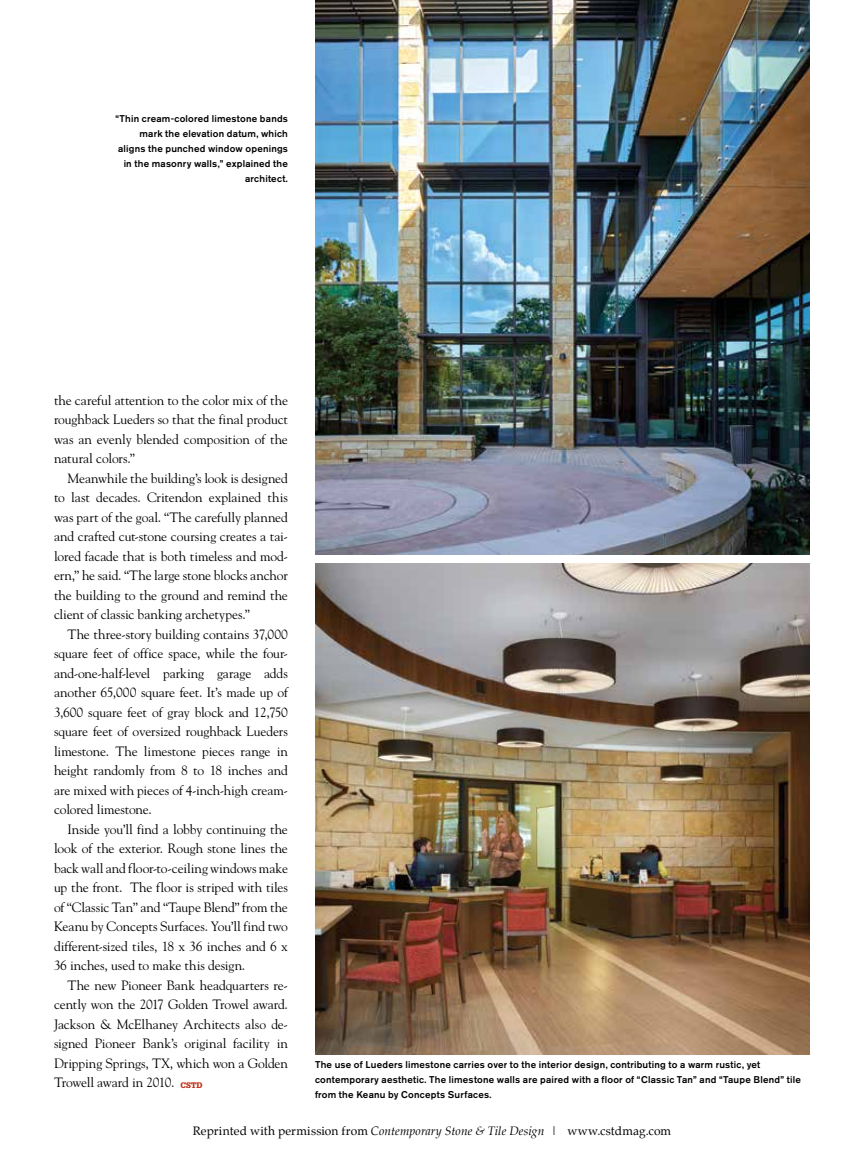
<style>
.page{position:relative;width:864px;height:1161px;background:#fff}
.page>*{position:absolute;margin:0;border:0;box-sizing:border-box;transform-origin:0 0}
.t1{font:13.5px/19.5px "Goudy";letter-spacing:-.01em;color:#000;text-align:justify}
.t2{font:12px "Palatino";letter-spacing:.01em;color:#000}
.t3{font:500 9.75px/15px "Akzidenz Grotesk BE";letter-spacing:.02em;color:#000}
.s1{font-family:"Glypha";font-weight:900;font-size:7.8px;color:#c0311a}
.s2{font-style:italic}
</style>
<div class="page">
<img style="left:315px;top:0;width:495px;height:555px">
<img style="left:315px;top:563px;width:495px;height:492px">
<p class="t3" style="left:116px;top:111px;width:174px;text-align:right">“Thin cream-colored limestone bands mark the elevation datum, which aligns the punched window openings in the masonry walls,” explained the architect.</p>
<p class="t1" style="left:54px;top:390px;width:236px">the careful attention to the color mix of the roughback Lueders so that the final product was an evenly blended composition of the natural colors.”</p>
<p class="t1" style="left:54px;top:468px;width:236px;text-indent:14px">Meanwhile the building’s look is designed to last decades. Critendon explained this was part of the goal. “The carefully planned and crafted cut-stone coursing creates a tai&shy;lored facade that is both timeless and mod&shy;ern,” he said. “The large stone blocks anchor the building to the ground and remind the client of classic banking archetypes.”</p>
<p class="t1" style="left:54px;top:624px;width:236px;text-indent:14px">The three-story building contains 37,000 square feet of office space, while the four&shy;and-one-half-level parking garage adds another 65,000 square feet. It’s made up of 3,600 square feet of gray block and 12,750 square feet of oversized roughback Lueders limestone. The limestone pieces range in height randomly from 8 to 18 inches and are mixed with pieces of 4-inch-high cream&shy;colored limestone.</p>
<p class="t1" style="left:54px;top:819px;width:236px;text-indent:14px">Inside you’ll find a lobby continuing the look of the exterior. Rough stone lines the back wall and floor-to-ceiling windows make up the front. The floor is striped with tiles of “Classic Tan” and “Taupe Blend” from the Keanu by Concepts Surfaces. You’ll find two different-sized tiles, 18 x 36 inches and 6 x 36 inches, used to make this design.</p>
<p class="t1" style="left:54px;top:975px;width:236px;text-indent:14px">The new Pioneer Bank headquarters re&shy;cently won the 2017 Golden Trowel award.<br>Jackson &amp; McElhaney Architects also de&shy;signed Pioneer Bank’s original facility in Dripping Springs, TX, which won a Golden Trowell award in 2010. <span class="s1">CSTD</span></p>
<p class="t3" style="left:315px;top:1057px;width:487px">The use of Lueders limestone carries over to the interior design, contributing to a warm rustic, yet contemporary aesthetic. The limestone walls are paired with a floor of “Classic Tan” and “Taupe Blend” tile from the Keanu by Concepts Surfaces.</p>
<p class="t2" style="left:193px;top:1125px;width:480px">Reprinted with permission from <span class="s2">Contemporary Stone &amp; Tile Design</span> | www.cstdmag.com</p>
</div>
